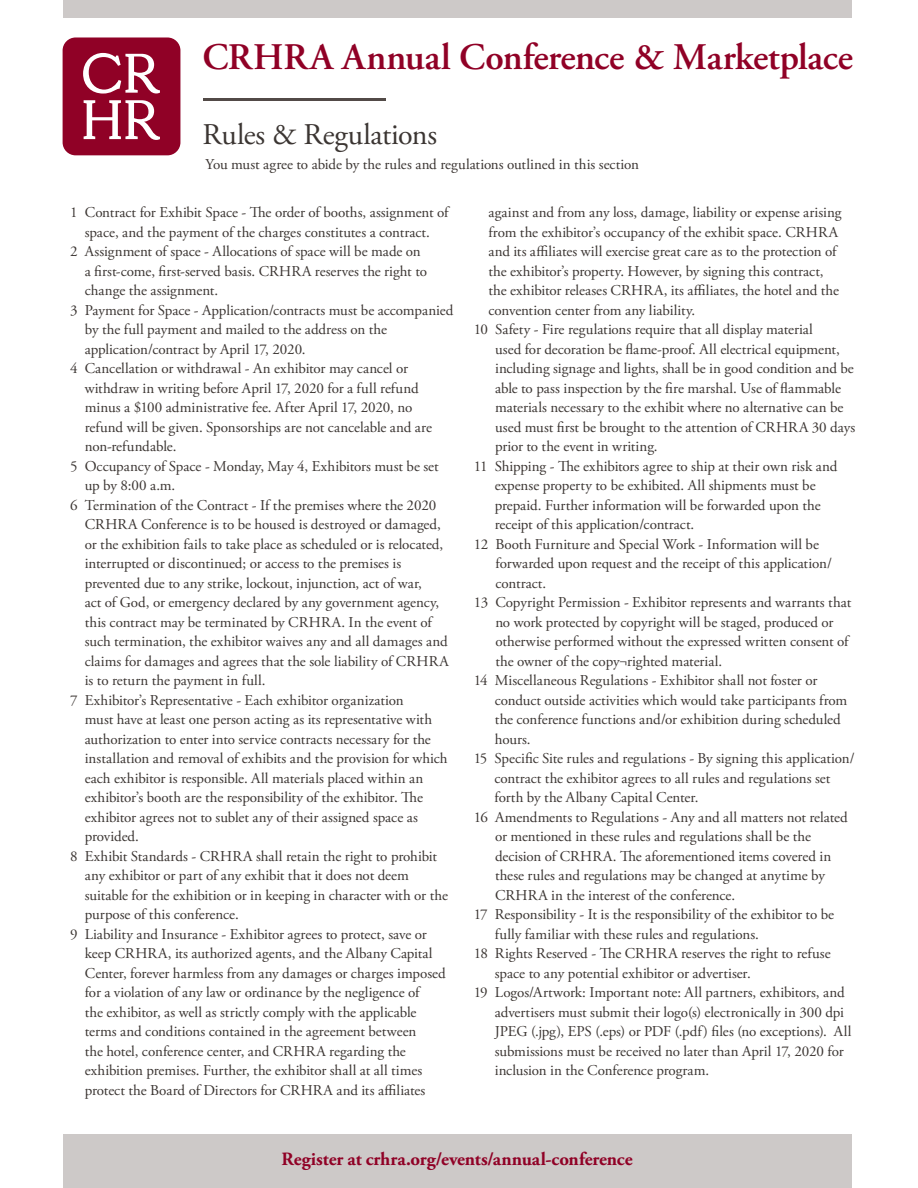
<style>
.page{position:relative;width:918px;height:1188px;background:#fff}
.page>*{position:absolute;margin:0;border:0;box-sizing:border-box;transform-origin:0 0}
.t1{font:600 37.5px "Adobe Garamond Pro";letter-spacing:-.01em;color:#900126}
.t2{font:30px "Adobe Garamond Pro";letter-spacing:-.01em;color:#3b3532}
.t3{font:700 18.75px "Adobe Garamond Pro";letter-spacing:-.005em;color:#900126}
.t4{font:15px/19.5px "Adobe Garamond Pro";color:#3b3532}
</style>
<div class="page">
<div style="left:63px;top:1134px;width:788px;height:54px;background:#cdc9c8"></div>
<div style="left:63px;top:0;width:788px;height:17px;background:#cdc9c8"></div>
<hr style="left:203px;top:99px;width:183px;height:2px;background:#524a47">
<div style="left:63px;top:37px;width:117px;height:118px;background:#900126;border-radius:13px"></div>
<svg style="left:83px;top:53px;width:77px;height:41px"></svg>
<svg style="left:84px;top:100px;width:76px;height:40px"></svg>
<p class="t1" style="left:202px;top:36px;width:652px">CRHRA Annual Conference &amp; Marketplace</p>
<p class="t2" style="left:202px;top:117px;width:236px">Rules &amp; Regulations</p>
<p class="t4" style="left:205px;top:155px;width:435px">You must agree to abide by the rules and regulations outlined in this section</p>
<p class="t4" style="left:70px;top:203px;width:380px;text-align:center">1 Contract for Exhibit Space - The order of booths, assignment of space, and the payment of the charges constitutes a contract.</p>
<p class="t4" style="left:85px;top:242px;width:344px;text-indent:-15px">2 Assignment of space - Allocations of space will be made on a first-come, first-served basis. CRHRA reserves the right to change the assignment.</p>
<p class="t4" style="left:85px;top:301px;width:370px;text-indent:-15px">3 Payment for Space - Application/contracts must be accompanied by the full payment and mailed to the address on the application/contract by April 17, 2020.</p>
<p class="t4" style="left:85px;top:359px;width:349px;text-indent:-15px">4 Cancellation or withdrawal - An exhibitor may cancel or withdraw in writing before April 17, 2020 for a full refund minus a $100 administrative fee. After April 17, 2020, no refund will be given. Sponsorships are not cancelable and are non-refundable.</p>
<p class="t4" style="left:85px;top:457px;width:356px;text-indent:-15px">5 Occupancy of Space - Monday, May 4, Exhibitors must be set up by 8:00 a.m.</p>
<p class="t4" style="left:85px;top:496px;width:366px;text-indent:-15px">6 Termination of the Contract - If the premises where the 2020<br>CRHRA Conference is to be housed is destroyed or damaged, or the exhibition fails to take place as scheduled or is relocated, interrupted or discontinued; or access to the premises is prevented due to any strike, lockout, injunction, act of war,<br>act of God, or emergency declared by any government agency, this contract may be terminated by CRHRA. In the event of such termination, the exhibitor waives any and all damages and claims for damages and agrees that the sole liability of CRHRA is to return the payment in full.</p>
<p class="t4" style="left:85px;top:691px;width:364px;text-indent:-15px">7 Exhibitor’s Representative - Each exhibitor organization<br>must have at least one person acting as its representative with authorization to enter into service contracts necessary for the installation and removal of exhibits and the provision for which each exhibitor is responsible. All materials placed within an exhibitor’s booth are the responsibility of the exhibitor. The exhibitor agrees not to sublet any of their assigned space as provided.</p>
<p class="t4" style="left:85px;top:847px;width:365px;text-indent:-15px">8 Exhibit Standards - CRHRA shall retain the right to prohibit any exhibitor or part of any exhibit that it does not deem suitable for the exhibition or in keeping in character with or the purpose of this conference.</p>
<p class="t4" style="left:85px;top:925px;width:362px;text-indent:-15px">9 Liability and Insurance - Exhibitor agrees to protect, save or keep CRHRA, its authorized agents, and the Albany Capital Center, forever harmless from any damages or charges imposed for a violation of any law or ordinance by the negligence of<br>the exhibitor, as well as strictly comply with the applicable terms and conditions contained in the agreement between<br>the hotel, conference center, and CRHRA regarding the exhibition premises. Further, the exhibitor shall at all times protect the Board of Directors for CRHRA and its affiliates</p>
<p class="t4" style="left:488px;top:203px;width:355px">against and from any loss, damage, liability or expense arising from the exhibitor’s occupancy of the exhibit space. CRHRA and its affiliates will exercise great care as to the protection of the exhibitor’s property. However, by signing this contract, the exhibitor releases CRHRA, its affiliates, the hotel and the convention center from any liability.</p>
<p class="t4" style="left:495px;top:320px;width:362px;text-indent:-21px">10 Safety - Fire regulations require that all display material<br>used for decoration be flame-proof. All electrical equipment, including signage and lights, shall be in good condition and be able to pass inspection by the fire marshal. Use of flammable materials necessary to the exhibit where no alternative can be used must first be brought to the attention of CRHRA 30 days prior to the event in writing.</p>
<p class="t4" style="left:495px;top:457px;width:344px;text-indent:-21px">11 Shipping - The exhibitors agree to ship at their own risk and expense property to be exhibited. All shipments must be prepaid. Further information will be forwarded upon the receipt of this application/contract.</p>
<p class="t4" style="left:495px;top:535px;width:338px;text-indent:-22px">12 Booth Furniture and Special Work - Information will be forwarded upon request and the receipt of this application/ contract.</p>
<p class="t4" style="left:495px;top:593px;width:358px;text-indent:-22px">13 Copyright Permission - Exhibitor represents and warrants that no work protected by copyright will be staged, produced or otherwise performed without the expressed written consent of the owner of the copy¬righted material.</p>
<p class="t4" style="left:495px;top:671px;width:354px;text-indent:-21px">14 Miscellaneous Regulations - Exhibitor shall not foster or conduct outside activities which would take participants from the conference functions and/or exhibition during scheduled hours.</p>
<p class="t4" style="left:494px;top:749px;width:362px;text-indent:-21px">15 Specific Site rules and regulations - By signing this application/ contract the exhibitor agrees to all rules and regulations set forth by the Albany Capital Center.</p>
<p class="t4" style="left:495px;top:808px;width:354px;text-indent:-21px">16 Amendments to Regulations - Any and all matters not related or mentioned in these rules and regulations shall be the decision of CRHRA. The aforementioned items covered in these rules and regulations may be changed at anytime by CRHRA in the interest of the conference.</p>
<p class="t4" style="left:495px;top:905px;width:341px;text-indent:-21px">17 Responsibility - It is the responsibility of the exhibitor to be fully familiar with these rules and regulations.</p>
<p class="t4" style="left:495px;top:944px;width:337px;text-indent:-21px">18 Rights Reserved - The CRHRA reserves the right to refuse space to any potential exhibitor or advertiser.</p>
<p class="t4" style="left:495px;top:983px;width:358px;text-indent:-21px">19 Logos/Artwork: Important note: All partners, exhibitors, and advertisers must submit their logo(s) electronically in 300 dpi JPEG (.jpg), EPS (.eps) or PDF (.pdf) files (no exceptions). All submissions must be received no later than April 17, 2020 for inclusion in the Conference program.</p>
<p class="t3" style="left:282px;top:1148px;width:352px">Register at crhra.org/events/annual-conference</p>
</div>
